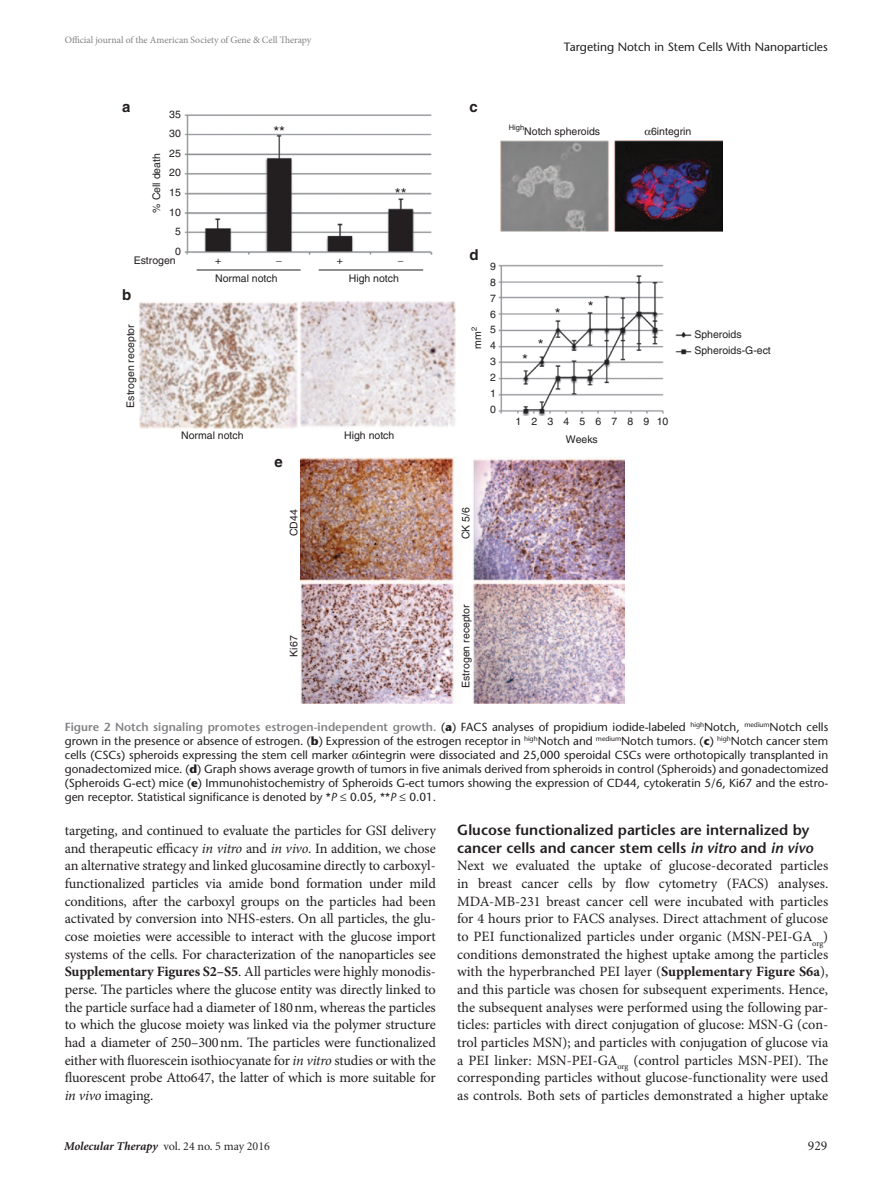
<style>
.page{position:relative;width:893px;height:1187px;background:#fff}
.page>*{position:absolute;margin:0;border:0;box-sizing:border-box;transform-origin:0 0}
.t1{font:15px "Helvetica";color:#231f20}
.t2{font:700 15px "Helvetica";color:#231f20}
.t3{font:600 14.7px/17.7px "ITC Stone Sans";color:#231f20}
.t4{font:14.25px/17.7px "Minion Pro";letter-spacing:-.01em;color:#231f20;text-align:justify}
.t5{font:13.5px "Minion";color:#231f20}
.t6{font:12px "Stone Sans";color:#231f20}
.t7{font:12px "Minion";color:#231f20}
.t8{font:11.7px/14.1px "Stone Sans";color:#231f20;text-align:justify}
.t9{font:600 11.7px "ITC Stone Sans";color:#808285}
.t10{font:10.5px/15.9px "Helvetica";color:#231f20;text-align:justify}
.t11{font:10.5px "Helvetica";letter-spacing:.97em;color:#231f20}
.t12{font:9.75px "Minion Pro";color:#808285}
.s1{font-family:"Stone Sans";font-weight:400;color:#231f20}
.s2{font-family:"Stone Sans";font-weight:700;color:#231f20}
.s3{font-weight:700}
.s4{font-style:italic}
.s5{font-family:"Stone Sans";font-style:italic}
.s6{font-weight:700;font-style:italic}
</style>
<div class="page">
<img style="left:301px;top:457px;width:323px;height:246px">
<img style="left:139px;top:301px;width:316px;height:127px">
<img style="left:184px;top:114px;width:249px;height:141px">
<img style="left:501px;top:141px;width:221px;height:91px">
<img style="left:498px;top:265px;width:194px;height:151px">
<hr style="left:197px;top:269px;width:104px;height:1px;background:#231f20">
<hr style="left:319px;top:269px;width:104px;height:1px;background:#231f20">
<p class="t12" style="left:65px;top:33px;width:248px">Official journal of the American Society of Gene &amp; Cell Therapy</p>
<p class="t6" style="left:564px;top:39px;width:265px">Targeting Notch in Stem Cells With Nanoparticles</p>
<p class="t2" style="left:122px;top:98px;width:10px">a</p>
<p class="t10" style="left:169px;top:104px;width:13px;line-height:19.5px">35<br>30<br>25<br>20<br>15</p>
<p class="t10" style="left:149px;top:213px;width:61px;rotate:-90deg">% Cell death</p>
<p class="t10" style="left:169px;top:202px;width:13px;line-height:19.5px;text-align:center">10<br>5<br>0</p>
<p class="t10" style="left:134px;top:252px;width:44px">Estrogen</p>
<p class="t2" style="left:122px;top:286px;width:11px">b</p>
<p class="t10" style="left:123px;top:407px;width:85px;rotate:-90deg">Estrogen receptor</p>
<p class="t1" style="left:273px;top:123px;width:13px">**</p>
<p class="t10" style="left:215px;top:252px;width:8px">+</p>
<p class="t10" style="left:337px;top:252px;width:8px">+</p>
<p class="t1" style="left:395px;top:185px;width:13px">**</p>
<p class="t10" style="left:215px;top:270px;width:64px">Normal notch</p>
<p class="t10" style="left:349px;top:270px;width:52px">High notch</p>
<p class="t10" style="left:181px;top:427px;width:64px">Normal notch</p>
<p class="t10" style="left:344px;top:427px;width:52px">High notch</p>
<p class="t2" style="left:275px;top:452px;width:10px">e</p>
<p class="t2" style="left:469px;top:98px;width:10px">c</p>
<p class="t10" style="left:509px;top:123px;width:93px"><sup>High</sup>Notch spheroids</p>
<p class="t10" style="left:651px;top:123px;width:42px">6integrin</p>
<p class="t2" style="left:469px;top:245px;width:11px">d</p>
<p class="t10" style="left:470px;top:349px;width:23px;rotate:-90deg">mm<sup>2</sup></p>
<p class="t10" style="left:490px;top:258px;width:7px">9</p>
<p class="t10" style="left:490px;top:274px;width:7px">8<br>7<br>6<br>5</p>
<p class="t1" style="left:588px;top:297px;width:7px">*</p>
<p class="t1" style="left:555px;top:305px;width:7px">*</p>
<p class="t10" style="left:694px;top:326px;width:49px">Spheroids</p>
<p class="t1" style="left:538px;top:336px;width:7px">*</p>
<p class="t10" style="left:490px;top:338px;width:7px">4<br>3<br>2<br>1<br>0</p>
<p class="t10" style="left:694px;top:342px;width:78px">Spheroids-G-ect</p>
<p class="t10" style="left:566px;top:431px;width:34px">Weeks</p>
<p class="t1" style="left:522px;top:351px;width:7px">*</p>
<p class="t11" style="left:515px;top:415px;width:154px">12345678910</p>
<p class="t10" style="left:286px;top:536px;width:28px;rotate:-90deg">CD44</p>
<p class="t10" style="left:458px;top:539px;width:34px;rotate:-90deg">CK 5/6</p>
<p class="t10" style="left:286px;top:656px;width:23px;rotate:-90deg">Ki67</p>
<p class="t10" style="left:458px;top:687px;width:85px;rotate:-90deg">Estrogen receptor</p>
<p class="t9" style="left:65px;top:719px;width:765px">Figure 2 Notch signaling promotes estrogen-independent growth. <span class="s1">(</span><span class="s2">a</span><span class="s1">) FACS analyses of propidium iodide-labeled</span> <sup>high</sup><span class="s1">Notch,</span> <sup>medium</sup><span class="s1">Notch cells</span></p>
<p class="t8" style="left:65px;top:733px;width:765px">grown in the presence or absence of estrogen. (<span class="s3">b</span>) Expression of the estrogen receptor in <sup>high</sup>Notch and <sup>medium</sup>Notch tumors. (<span class="s3">c</span>) <sup>high</sup>Notch cancer stem cells (CSCs) spheroids expressing the stem cell marker 6integrin were dissociated and 25,000 speroidal CSCs were orthotopically transplanted in gonadectomized mice. (<span class="s3">d</span>) Graph shows average growth of tumors in five animals derived from spheroids in control (Spheroids) and gonadectomized (Spheroids G-ect) mice (<span class="s3">e</span>) Immunohistochemistry of Spheroids G-ect tumors showing the expression of CD44, cytokeratin 5/6, Ki67 and the estro&shy;gen receptor. Statistical significance is denoted by *<span class="s4">P</span> ≤ 0.05, **<span class="s4">P</span> ≤ 0.01.</p>
<p class="t4" style="left:65px;top:821px;width:373px">targeting, and continued to evaluate the particles for GSI delivery and therapeutic efficacy <span class="s4">in vitro</span> and <span class="s4">in vivo</span>. In addition, we chose an alternative strategy and linked glucosamine directly to carboxyl&shy;functionalized particles via amide bond formation under mild conditions, after the carboxyl groups on the particles had been activated by conversion into NHS-esters. On all particles, the glu&shy;cose moieties were accessible to interact with the glucose import systems of the cells. For characterization of the nanoparticles see <span class="s3">Supplementary Figures S2–S5</span>. All particles were highly monodis&shy;perse. The particles where the glucose entity was directly linked to the particle surface had a diameter of 180nm, whereas the particles to which the glucose moiety was linked via the polymer structure had a diameter of 250–300nm. The particles were functionalized either with fluorescein isothiocyanate for <span class="s4">in vitro</span> studies or with the fluorescent probe Atto647, the latter of which is more suitable for <span class="s4">in vivo</span> imaging.</p>
<p class="t3" style="left:457px;top:821px;width:358px">Glucose functionalized particles are internalized by cancer cells and cancer stem cells <span class="s5">in vitro</span> and <span class="s5">in vivo</span></p>
<p class="t4" style="left:457px;top:857px;width:373px">Next we evaluated the uptake of glucose-decorated particles in breast cancer cells by flow cytometry (FACS) analyses.<br>MDA-MB-231 breast cancer cell were incubated with particles for 4 hours prior to FACS analyses. Direct attachment of glucose to PEI functionalized particles under organic (MSN-PEI-GA<sub>org</sub>) conditions demonstrated the highest uptake among the particles with the hyperbranched PEI layer (<span class="s3">Supplementary Figure S6a</span>), and this particle was chosen for subsequent experiments. Hence, the subsequent analyses were performed using the following par&shy;ticles: particles with direct conjugation of glucose: MSN-G (con&shy;trol particles MSN); and particles with conjugation of glucose via a PEI linker: MSN-PEI-GA<sub>org</sub> (control particles MSN-PEI). The corresponding particles without glucose-functionality were used as controls. Both sets of particles demonstrated a higher uptake</p>
<p class="t7" style="left:64px;top:1139px;width:208px"><span class="s6">Molecular Therapy</span> vol. 24 no. 5 may 2016</p>
<p class="t5" style="left:808px;top:1138px;width:21px">929</p>
</div>
